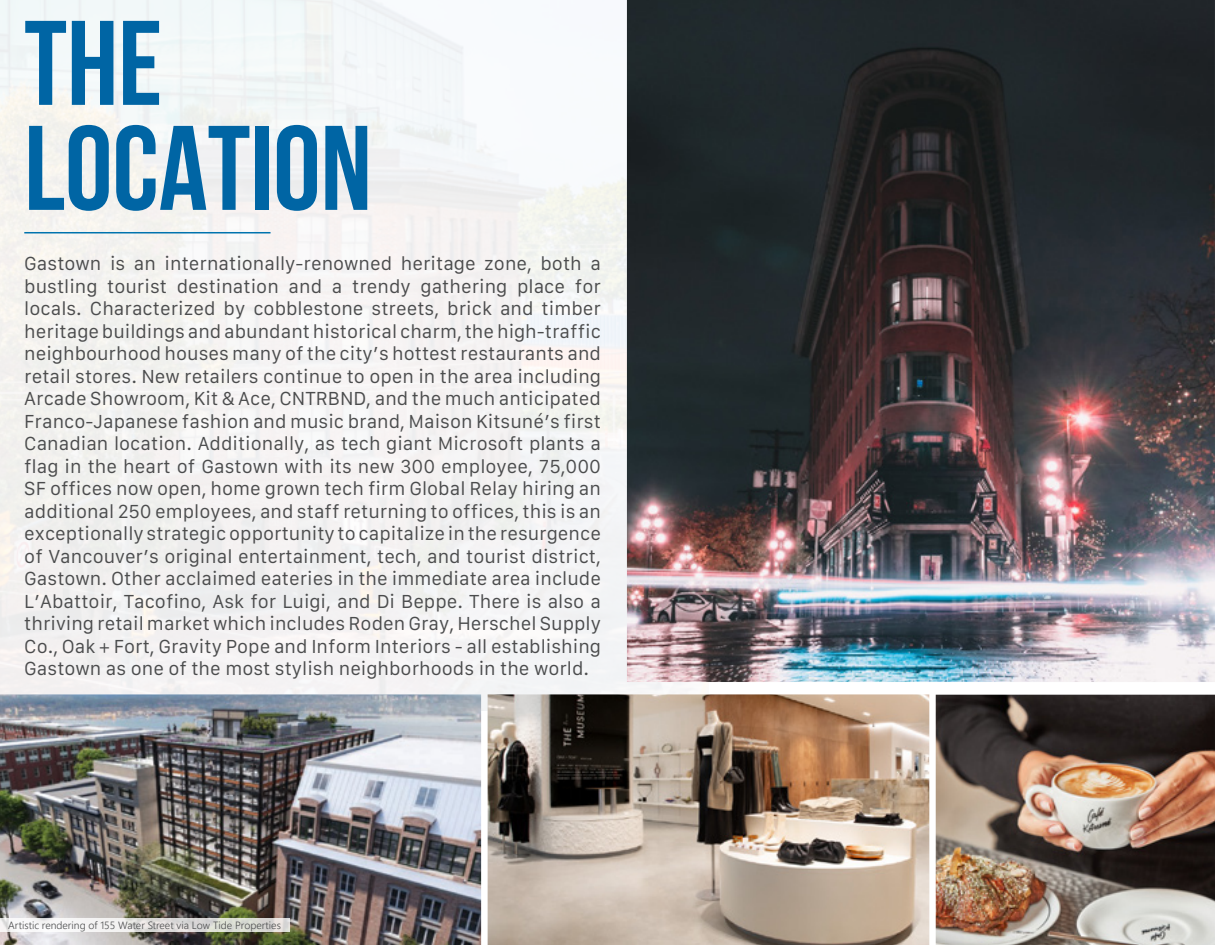
<style>
.page{position:relative;width:1215px;height:945px;background:#fff}
.page>*{position:absolute;margin:0;border:0;box-sizing:border-box;transform-origin:0 0}
.t1{font:700 120px "Bebas Neue";color:#0065a4}
.t2{font:18px/22.5px "Galvji";color:#4b4c4d;text-align:justify}
.t3{font:300 10.5px "Segoe UI";color:#4b4c4d}
</style>
<div class="page">
<img style="left:627px;top:0;width:588px;height:682px">
<img style="left:0;top:694px;width:481px;height:251px">
<img style="left:488px;top:694px;width:441px;height:251px">
<img style="left:936px;top:695px;width:279px;height:250px">
<svg style="left:0;top:918px;width:289px;height:13px"></svg>
<hr style="left:24px;top:232px;width:247px;height:1px;background:#0073ae">
<p class="t1" style="left:24px;top:-2px;width:140px">the</p>
<p class="t1" style="left:24px;top:103px;width:349px">LOCATION</p>
<p class="t2" style="left:24px;top:253px;width:578px">Gastown is an internationally-renowned heritage zone, both a bustling tourist destination and a trendy gathering place for locals. Characterized by cobblestone streets, brick and timber heritage buildings and abundant historical charm, the high-traffic neighbourhood houses many of the city’s hottest restaurants and retail stores. New retailers continue to open in the area including Arcade Showroom, Kit &amp; Ace, CNTRBND, and the much anticipated Franco-Japanese fashion and music brand, Maison Kitsuné’s first Canadian location. Additionally, as tech giant Microsoft plants a flag in the heart of Gastown with its new 300 employee, 75,000<br>SF offices now open, home grown tech firm Global Relay hiring an additional 250 employees, and staff returning to offices, this is an exceptionally strategic opportunity to capitalize in the resurgence of Vancouver’s original entertainment, tech, and tourist district, Gastown. Other acclaimed eateries in the immediate area include L’Abattoir, Tacofino, Ask for Luigi, and Di Beppe. There is also a thriving retail market which includes Roden Gray, Herschel Supply Co., Oak + Fort, Gravity Pope and Inform Interiors - all establishing Gastown as one of the most stylish neighborhoods in the world.</p>
<p class="t3" style="left:8px;top:916px;width:274px">Artistic rendering of 155 Water Street via Low Tide Properties</p>
</div>
